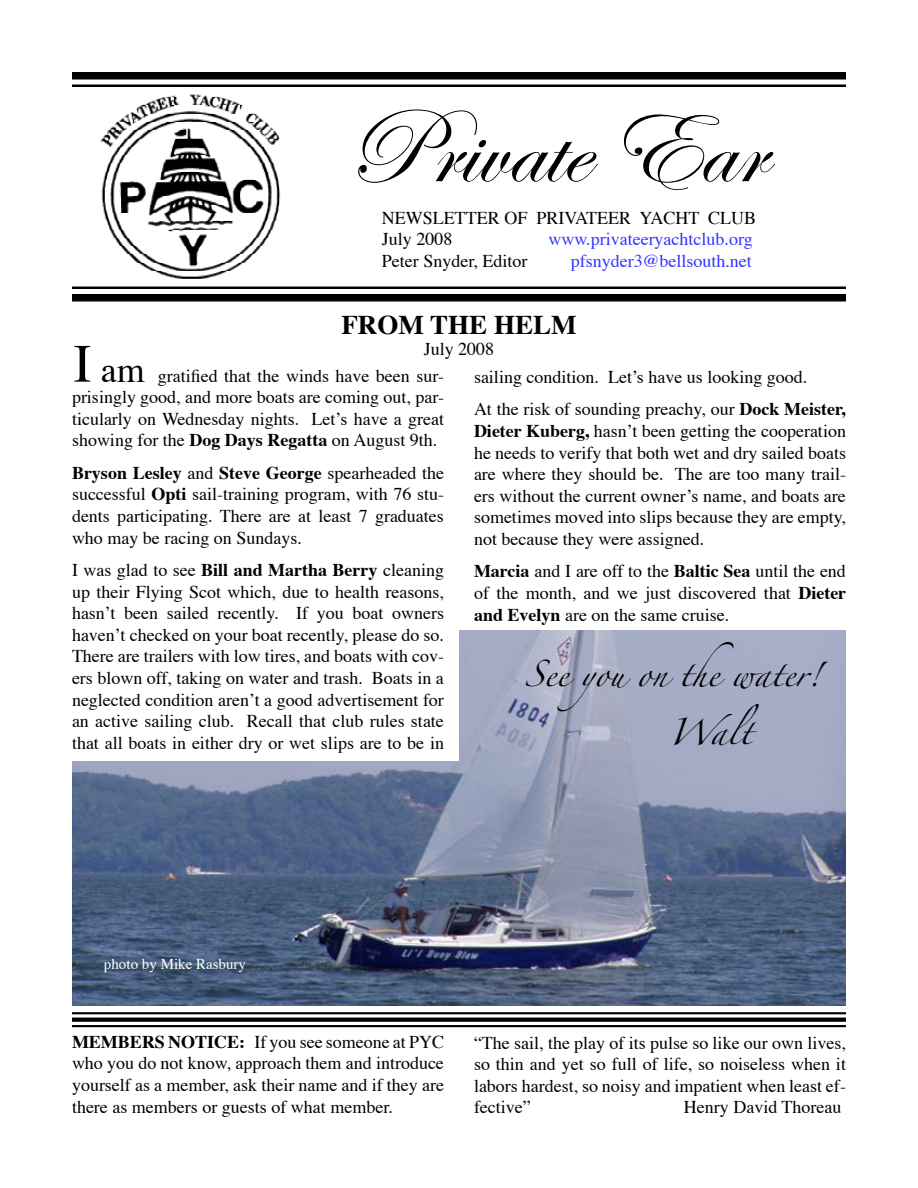
<style>
.page{position:relative;width:918px;height:1188px;background:#fff}
.page>*{position:absolute;margin:0;border:0;box-sizing:border-box;transform-origin:0 0}
.t1{font:108px "Edwardian Script ITC";color:#000}
.t2{font:54px "Times";color:#000}
.t3{font:700 27px "Times";color:#000}
.t4{font:24px "Zapfino";color:#000}
.t5{font:18px/21.6px "Times";color:#000;text-align:justify}
.t6{font:18px "Times";color:#33f}
.t7{font:15px "Times";color:#fff}
.s1{font-weight:700}
.s2{font-size:36px}
</style>
<div class="page">
<img style="left:100px;top:94px;width:181px;height:185px">
<hr style="left:72px;top:287px;width:774px;height:2px;background:#000">
<div style="left:72px;top:294px;width:774px;height:8px;background:#000"></div>
<div style="left:72px;top:72px;width:774px;height:8px;background:#000"></div>
<hr style="left:72px;top:85px;width:774px;height:2px;background:#000">
<img style="left:72px;top:630px;width:774px;height:376px">
<div style="left:72px;top:630px;width:387px;height:130px;background:#fff"></div>
<hr style="left:72px;top:1012px;width:774px;height:2px;background:#000">
<svg style="left:72px;top:1018px;width:774px;height:4px;background:#0b0b0b"></svg>
<hr style="left:72px;top:1025px;width:774px;height:2px;background:#000">
<h1 class="t1" style="left:346px;top:89px;width:421px">Private Ear</h1>
<p class="t5" style="left:382px;top:205px;width:376px">NEWSLETTER OF PRIVATEER YACHT CLUB<br>July 2008</p>
<p class="t6" style="left:548px;top:223px;width:206px">www.privateeryachtclub.org</p>
<p class="t5" style="left:382px;top:249px;width:147px">Peter Snyder, Editor</p>
<p class="t6" style="left:571px;top:244px;width:183px">pfsnyder3@bellsouth.net</p>
<h3 class="t3" style="left:341px;top:299px;width:237px">FROM THE HELM</h3>
<p class="t5" style="left:474px;top:334px;width:335px;line-height:27.6px;text-indent:-50px">July 2008<br>sailing condition. Let’s have us looking good.</p>
<p class="t5" style="left:474px;top:397px;width:374px">At the risk of sounding preachy, our <span class="s1">Dock Meister, Dieter Kuberg,</span> hasn’t been getting the cooperation he needs to verify that both wet and dry sailed boats are where they should be. The are too many trail&shy;ers without the current owner’s name, and boats are sometimes moved into slips because they are empty, not because they were assigned.</p>
<p class="t5" style="left:474px;top:559px;width:374px"><span class="s1">Marcia</span> and I are off to the <span class="s1">Baltic Sea</span> until the end of the month, and we just discovered that <span class="s1">Dieter and Evelyn</span> are on the same cruise.</p>
<h2 class="t2" style="left:74px;top:313px;width:19px">I</h2>
<p class="t5" style="left:72px;top:363px;width:374px;text-indent:29px"><span class="s2">am</span> gratified that the winds have been sur&shy;prisingly good, and more boats are coming out, par&shy;ticularly on Wednesday nights. Let’s have a great showing for the <span class="s1">Dog Days Regatta</span> on August 9th.</p>
<p class="t5" style="left:72px;top:460px;width:374px"><span class="s1">Bryson Lesley</span> and <span class="s1">Steve George</span> spearheaded the successful <span class="s1">Opti</span> sail-training program, with 76 stu&shy;dents participating. There are at least 7 graduates who may be racing on Sundays.</p>
<p class="t5" style="left:72px;top:558px;width:374px">I was glad to see <span class="s1">Bill and Martha Berry</span> cleaning up their Flying Scot which, due to health reasons, hasn’t been sailed recently. If you boat owners haven’t checked on your boat recently, please do so.<br>There are trailers with low tires, and boats with cov&shy;ers blown off, taking on water and trash. Boats in a neglected condition aren’t a good advertisement for an active sailing club. Recall that club rules state that all boats in either dry or wet slips are to be in</p>
<h3 class="t4" style="left:525px;top:664px;width:297px">See you on the water!</h3>
<h3 class="t4" style="left:669px;top:721px;width:92px">Wa lt</h3>
<p class="t7" style="left:104px;top:950px;width:144px">photo by Mike Rasbury</p>
<p class="t5" style="left:72px;top:1030px;width:374px"><span class="s1">MEMBERS NOTICE:</span> If you see someone at PYC who you do not know, approach them and introduce yourself as a member, ask their name and if they are there as members or guests of what member.</p>
<p class="t5" style="left:474px;top:1030px;width:374px">“The sail, the play of its pulse so like our own lives, so thin and yet so full of life, so noiseless when it labors hardest, so noisy and impatient when least ef&shy;fective”</p>
<p class="t5" style="left:684px;top:1095px;width:159px">Henry David Thoreau</p>
</div>
